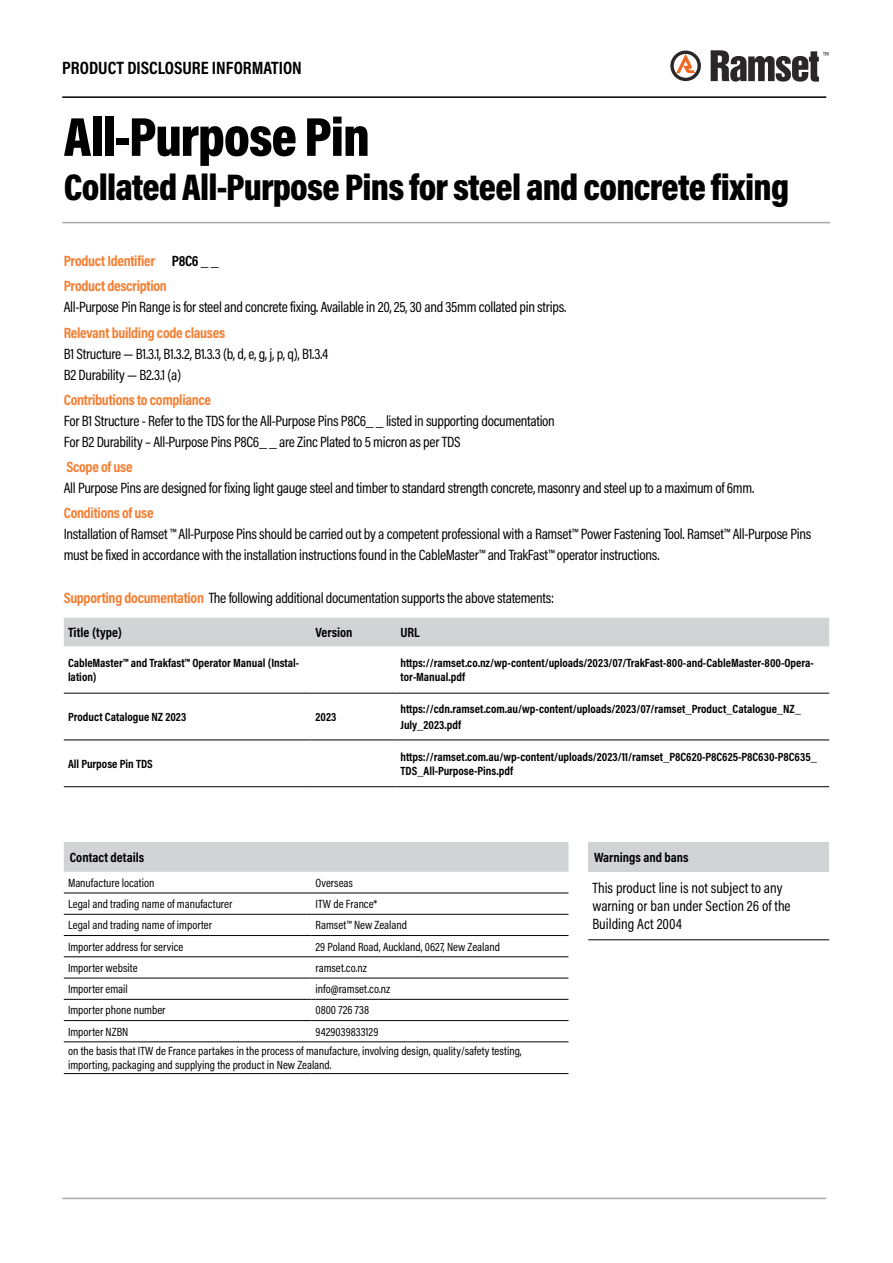
<style>
.page{position:relative;width:893px;height:1263px;background:#fff}
.page>*{position:absolute;margin:0;border:0;box-sizing:border-box;transform-origin:0 0}
.t1{font:900 55.5px "Acumin Pro Cond";letter-spacing:-.02em;color:#000}
.t2{font:900 37.5px "Acumin Pro Cond";letter-spacing:-.02em;color:#000}
.t3{font:700 18px "Acumin Pro Cond";color:#000}
.t4{font:15px/21px "Acumin Pro Cond";letter-spacing:-.02em;color:#000}
.t5{font:700 15px/25.2px "Acumin Pro Cond";letter-spacing:-.02em;color:#f47d30}
.t6{font:15px/18px "Acumin Pro Cond";color:#000}
.t7{font:700 13.5px "Acumin Pro Cond";color:#000}
.t8{font:12px/19.4px "Acumin Pro Cond";color:#000}
.t9{font:700 12px/14.4px "Acumin Pro Cond";color:#000}
.s1{color:#000}
.s2{font-weight:700;color:#f47d30}
</style>
<div class="page">
<svg style="left:670px;top:51px;width:31px;height:30px"></svg>
<svg style="left:711px;top:50px;width:117px;height:32px"></svg>
<hr style="left:62px;top:96px;width:764px;height:2px;background:#000">
<hr style="left:62px;top:222px;width:768px;height:1px;background:#a7a9ac">
<hr style="left:62px;top:1198px;width:764px;height:1px;background:#a7a9ac">
<div style="left:64px;top:618px;width:765px;height:28px;background:#d1d3d4"></div>
<hr style="left:64px;top:740px;width:247px;height:1px;background:#000">
<hr style="left:311px;top:740px;width:85px;height:1px;background:#000">
<hr style="left:396px;top:740px;width:433px;height:1px;background:#000">
<hr style="left:64px;top:786px;width:247px;height:1px;background:#000">
<hr style="left:311px;top:786px;width:85px;height:1px;background:#000">
<hr style="left:396px;top:786px;width:433px;height:1px;background:#000">
<hr style="left:64px;top:693px;width:247px;height:1px;background:#000">
<hr style="left:311px;top:693px;width:85px;height:1px;background:#000">
<hr style="left:396px;top:693px;width:433px;height:1px;background:#000">
<div style="left:64px;top:842px;width:504px;height:30px;background:#d1d3d4"></div>
<hr style="left:64px;top:893px;width:247px;height:1px;background:#000">
<hr style="left:311px;top:893px;width:257px;height:1px;background:#000">
<hr style="left:64px;top:914px;width:247px;height:1px;background:#000">
<hr style="left:311px;top:914px;width:257px;height:1px;background:#000">
<hr style="left:64px;top:935px;width:247px;height:1px;background:#000">
<hr style="left:311px;top:935px;width:257px;height:1px;background:#000">
<hr style="left:64px;top:956px;width:247px;height:1px;background:#000">
<hr style="left:311px;top:956px;width:257px;height:1px;background:#000">
<hr style="left:64px;top:978px;width:247px;height:1px;background:#000">
<hr style="left:311px;top:978px;width:257px;height:1px;background:#000">
<hr style="left:64px;top:999px;width:247px;height:1px;background:#000">
<hr style="left:311px;top:999px;width:257px;height:1px;background:#000">
<hr style="left:64px;top:1020px;width:247px;height:1px;background:#000">
<hr style="left:311px;top:1020px;width:257px;height:1px;background:#000">
<hr style="left:64px;top:1041px;width:247px;height:1px;background:#000">
<hr style="left:311px;top:1041px;width:257px;height:1px;background:#000">
<hr style="left:64px;top:1073px;width:247px;height:1px;background:#000">
<hr style="left:311px;top:1073px;width:257px;height:1px;background:#000">
<div style="left:588px;top:842px;width:241px;height:30px;background:#d1d3d4"></div>
<hr style="left:588px;top:939px;width:241px;height:1px;background:#000">
<p class="t3" style="left:62px;top:55px;width:241px">PRODUCT DISCLOSURE INFORMATION</p>
<h1 class="t1" style="left:64px;top:100px;width:308px">All-Purpose Pin</h1>
<h2 class="t2" style="left:64px;top:163px;width:727px">Collated All-Purpose Pins for steel and concrete fixing</h2>
<p class="t5" style="left:64px;top:248px;width:156px">Product Identifier <span class="s1">P8C6 _ _<br></span>Product description</p>
<p class="t4" style="left:64px;top:296px;width:504px">All-Purpose Pin Range is for steel and concrete fixing. Available in 20, 25, 30 and 35mm collated pin strips.</p>
<p class="t5" style="left:64px;top:319px;width:163px">Relevant building code clauses</p>
<p class="t4" style="left:64px;top:343px;width:266px">B1 Structure — B1.3.1, B1.3.2, B1.3.3 (b, d, e, g, j, p, q), B1.3.4<br>B2 Durability — B2.3.1 (a)</p>
<p class="t5" style="left:64px;top:387px;width:149px">Contributions to compliance</p>
<p class="t4" style="left:64px;top:410px;width:493px">For B1 Structure - Refer to the TDS for the All-Purpose Pins P8C6_ _ listed in supporting documentation<br>For B2 Durability – All-Purpose Pins P8C6_ _ are Zinc Plated to 5 micron as per TDS</p>
<p class="t5" style="left:66px;top:454px;width:68px">Scope of use</p>
<p class="t4" style="left:64px;top:477px;width:692px">All Purpose Pins are designed for fixing light gauge steel and timber to standard strength concrete, masonry and steel up to a maximum of 6mm.</p>
<p class="t5" style="left:64px;top:500px;width:91px">Conditions of use</p>
<p class="t4" style="left:64px;top:523px;width:749px">Installation of Ramset ™ All-Purpose Pins should be carried out by a competent professional with a Ramset™ Power Fastening Tool. Ramset™ All-Purpose Pins must be fixed in accordance with the installation instructions found in the CableMaster™ and TrakFast™ operator instructions.</p>
<p class="t4" style="left:64px;top:587px;width:492px"><span class="s2">Supporting documentation</span> The following additional documentation supports the above statements:</p>
<p class="t7" style="left:68px;top:623px;width:56px">Title (type)</p>
<p class="t7" style="left:315px;top:623px;width:39px">Version</p>
<p class="t7" style="left:401px;top:623px;width:21px">URL</p>
<p class="t9" style="left:68px;top:655px;width:233px">CableMaster™ and Trakfast™ Operator Manual (Instal&shy;lation)</p>
<p class="t9" style="left:401px;top:655px;width:415px">https://ramset.co.nz/wp-content/uploads/2023/07/TrakFast-800-and-CableMaster-800-Opera&shy;tor-Manual.pdf</p>
<p class="t9" style="left:68px;top:709px;width:120px">Product Catalogue NZ 2023</p>
<p class="t9" style="left:315px;top:709px;width:22px">2023</p>
<p class="t9" style="left:401px;top:701px;width:402px;line-height:15.6px">https://cdn.ramset.com.au/wp-content/uploads/2023/07/ramset_Product_Catalogue_NZ_<br>July_2023.pdf</p>
<p class="t9" style="left:68px;top:756px;width:86px">All Purpose Pin TDS</p>
<p class="t9" style="left:401px;top:749px;width:418px">https://ramset.com.au/wp-content/uploads/2023/11/ramset_P8C620-P8C625-P8C630-P8C635_<br>TDS_All-Purpose-Pins.pdf</p>
<p class="t7" style="left:70px;top:848px;width:76px">Contact details</p>
<p class="t8" style="left:68px;top:873px;width:88px">Manufacture location</p>
<p class="t8" style="left:315px;top:873px;width:39px">Overseas</p>
<p class="t8" style="left:68px;top:894px;width:166px">Legal and trading name of manufacturer</p>
<p class="t8" style="left:315px;top:894px;width:63px">ITW de France*</p>
<p class="t8" style="left:68px;top:915px;width:146px">Legal and trading name of importer</p>
<p class="t8" style="left:315px;top:915px;width:93px">Ramset™ New Zealand</p>
<p class="t8" style="left:68px;top:936px;width:117px">Importer address for service</p>
<p class="t8" style="left:315px;top:936px;width:186px">29 Poland Road, Auckland, 0627, New Zealand</p>
<p class="t8" style="left:68px;top:958px;width:71px">Importer website</p>
<p class="t8" style="left:315px;top:958px;width:53px">ramset.co.nz</p>
<p class="t8" style="left:68px;top:979px;width:61px">Importer email</p>
<p class="t8" style="left:315px;top:979px;width:76px">info@ramset.co.nz</p>
<p class="t8" style="left:68px;top:1000px;width:99px">Importer phone number</p>
<p class="t8" style="left:315px;top:1000px;width:55px">0800 726 738</p>
<p class="t8" style="left:68px;top:1021px;width:62px">Importer NZBN</p>
<p class="t8" style="left:68px;top:1021px;width:455px;text-indent:247px">9429039833129<br>on the basis that ITW de France partakes in the process of manufacture, involving design, quality/safety testing,</p>
<p class="t8" style="left:68px;top:1055px;width:265px">importing, packaging and supplying the product in New Zealand.</p>
<p class="t7" style="left:594px;top:848px;width:96px">Warnings and bans</p>
<p class="t6" style="left:592px;top:879px;width:200px">This product line is not subject to any warning or ban under Section 26 of the<br>Building Act 2004</p>
</div>
